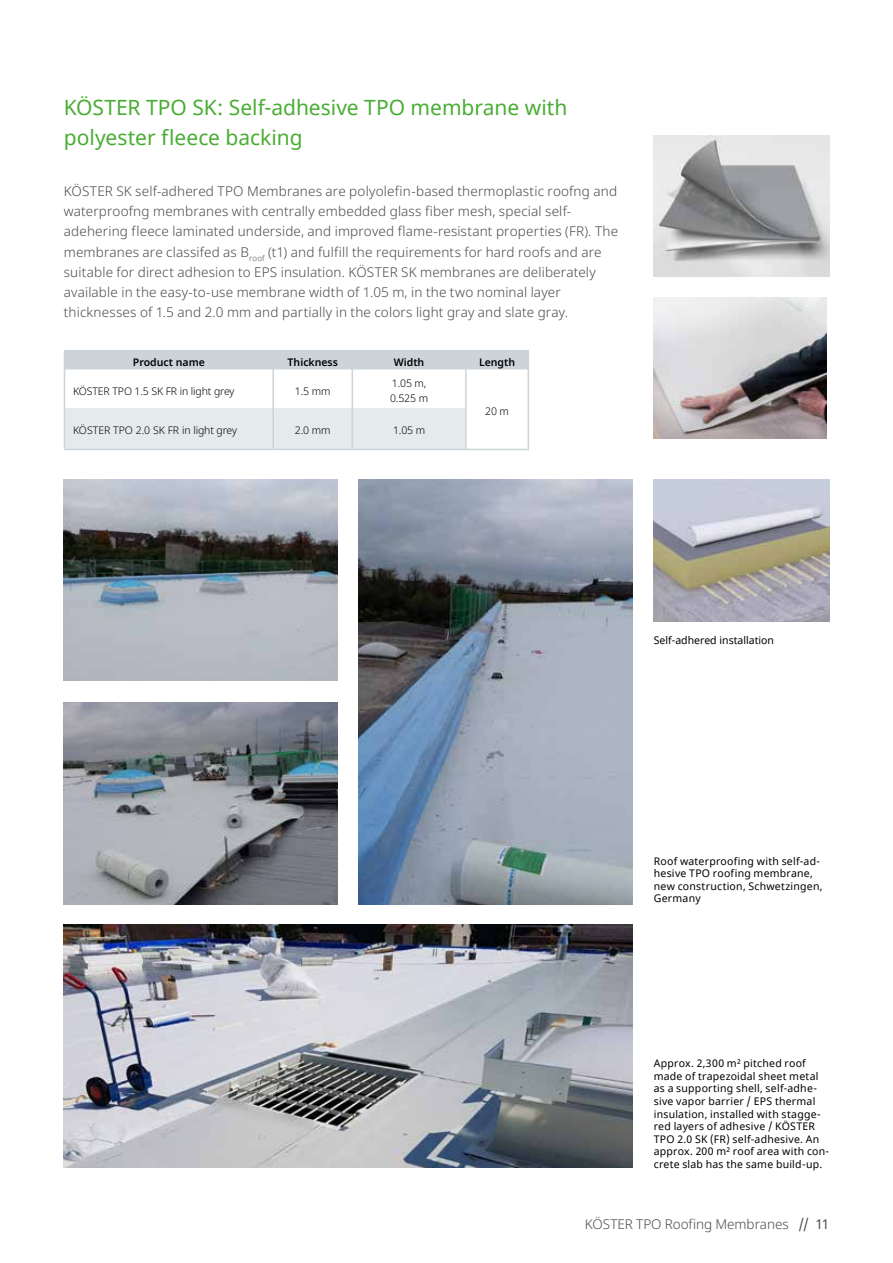
<style>
.page{position:relative;width:893px;height:1263px;background:#fff}
.page>*{position:absolute;margin:0;border:0;box-sizing:border-box;transform-origin:0 0}
.t1{font:21px/30px "Noto Sans";color:#49ad33}
.t2{font:300 13.5px/20.2px "Noto Sans";letter-spacing:.01em;color:#4a4a49}
.t3{font:10.5px/12.6px "Noto Sans";letter-spacing:.025em;color:#000}
.t4{font:300 10.5px/15px "Noto Sans";letter-spacing:-.01em;color:#000}
.t5{font:600 10.5px "Noto Sans";color:#000}
.t6{font:10.5px "Noto Sans";color:#000}
.s1{font-weight:400}
</style>
<div class="page">
<img style="left:359px;top:479px;width:273px;height:426px">
<img style="left:64px;top:479px;width:274px;height:202px">
<img style="left:64px;top:702px;width:274px;height:203px">
<img style="left:64px;top:925px;width:568px;height:243px">
<img style="left:654px;top:297px;width:173px;height:142px">
<img style="left:654px;top:479px;width:175px;height:142px">
<img style="left:654px;top:135px;width:175px;height:142px">
<hr style="left:64px;top:350px;width:209px;height:1px;background:#ccd4da">
<hr style="left:273px;top:350px;width:79px;height:1px;background:#ccd4da">
<hr style="left:352px;top:350px;width:114px;height:1px;background:#ccd4da">
<hr style="left:466px;top:350px;width:63px;height:1px;background:#ccd4da">
<svg style="left:64px;top:351px;width:465px;height:98px"></svg>
<hr style="left:64px;top:370px;width:1px;height:38px;background:#ccd4da">
<hr style="left:272px;top:370px;width:2px;height:38px;background:#ccd4da">
<hr style="left:352px;top:370px;width:1px;height:38px;background:#ccd4da">
<hr style="left:465px;top:370px;width:2px;height:38px;background:#ccd4da">
<hr style="left:528px;top:370px;width:1px;height:38px;background:#ccd4da">
<hr style="left:64px;top:408px;width:1px;height:41px;background:#ccd4da">
<hr style="left:272px;top:408px;width:2px;height:41px;background:#ccd4da">
<hr style="left:352px;top:408px;width:1px;height:41px;background:#ccd4da">
<hr style="left:465px;top:408px;width:2px;height:41px;background:#ccd4da">
<hr style="left:528px;top:408px;width:1px;height:41px;background:#ccd4da">
<hr style="left:64px;top:449px;width:209px;height:1px;background:#ccd4da">
<hr style="left:273px;top:449px;width:79px;height:1px;background:#ccd4da">
<hr style="left:352px;top:449px;width:114px;height:1px;background:#ccd4da">
<hr style="left:466px;top:449px;width:63px;height:1px;background:#ccd4da">
<h1 class="t1" style="left:64px;top:93px;width:505px">KÖSTER TPO SK: Self-adhesive TPO membrane with polyester fleece backing</h1>
<p class="t2" style="left:64px;top:181px;width:556px">KÖSTER SK self-adhered TPO Membranes are polyolefin-based thermoplastic roofng and waterproofng membranes with centrally embedded glass fiber mesh, special self&shy;adehering fleece laminated underside, and improved flame-resistant properties (FR). The membranes are classifed as B<sub>roof</sub> (t1) and fulfill the requirements for hard roofs and are suitable for direct adhesion to EPS insulation. KÖSTER SK membranes are deliberately available in the easy-to-use membrane width of 1.05 m, in the two nominal layer thicknesses of 1.5 and 2.0 mm and partially in the colors light gray and slate gray.</p>
<p class="t5" style="left:133px;top:355px;width:74px">Product name</p>
<p class="t5" style="left:288px;top:355px;width:52px">Thickness</p>
<p class="t5" style="left:394px;top:355px;width:32px">Width</p>
<p class="t5" style="left:479px;top:355px;width:38px">Length</p>
<p class="t4" style="left:73px;top:384px;width:163px">KÖSTER TPO 1.5 SK FR in light grey</p>
<p class="t4" style="left:295px;top:384px;width:37px">1.5 mm</p>
<p class="t4" style="left:390px;top:376px;width:40px">1.05 m,<br>0.525 m</p>
<p class="t4" style="left:485px;top:404px;width:25px">20 m</p>
<p class="t4" style="left:73px;top:423px;width:165px">KÖSTER TPO 2.0 SK FR in light grey</p>
<p class="t4" style="left:295px;top:423px;width:37px">2.0 mm</p>
<p class="t4" style="left:393px;top:423px;width:34px">1.05 m</p>
<p class="t6" style="left:654px;top:633px;width:122px">Self-adhered installation</p>
<p class="t3" style="left:654px;top:855px;width:170px">Roof waterproofing with self-ad&shy;hesive TPO roofing membrane, new construction, Schwetzingen,<br>Germany</p>
<p class="t3" style="left:654px;top:1057px;width:177px">Approx. 2,300 m² pitched roof made of trapezoidal sheet metal as a supporting shell, self-adhe&shy;sive vapor barrier / EPS thermal insulation, installed with stagge&shy;red layers of adhesive / KÖSTER<br>TPO 2.0 SK (FR) self-adhesive. An approx. 200 m² roof area with con&shy;crete slab has the same build-up.</p>
<p class="t2" style="left:585px;top:1214px;width:246px">KÖSTER TPO Roofing Membranes <span class="s1">// 11</span></p>
</div>
